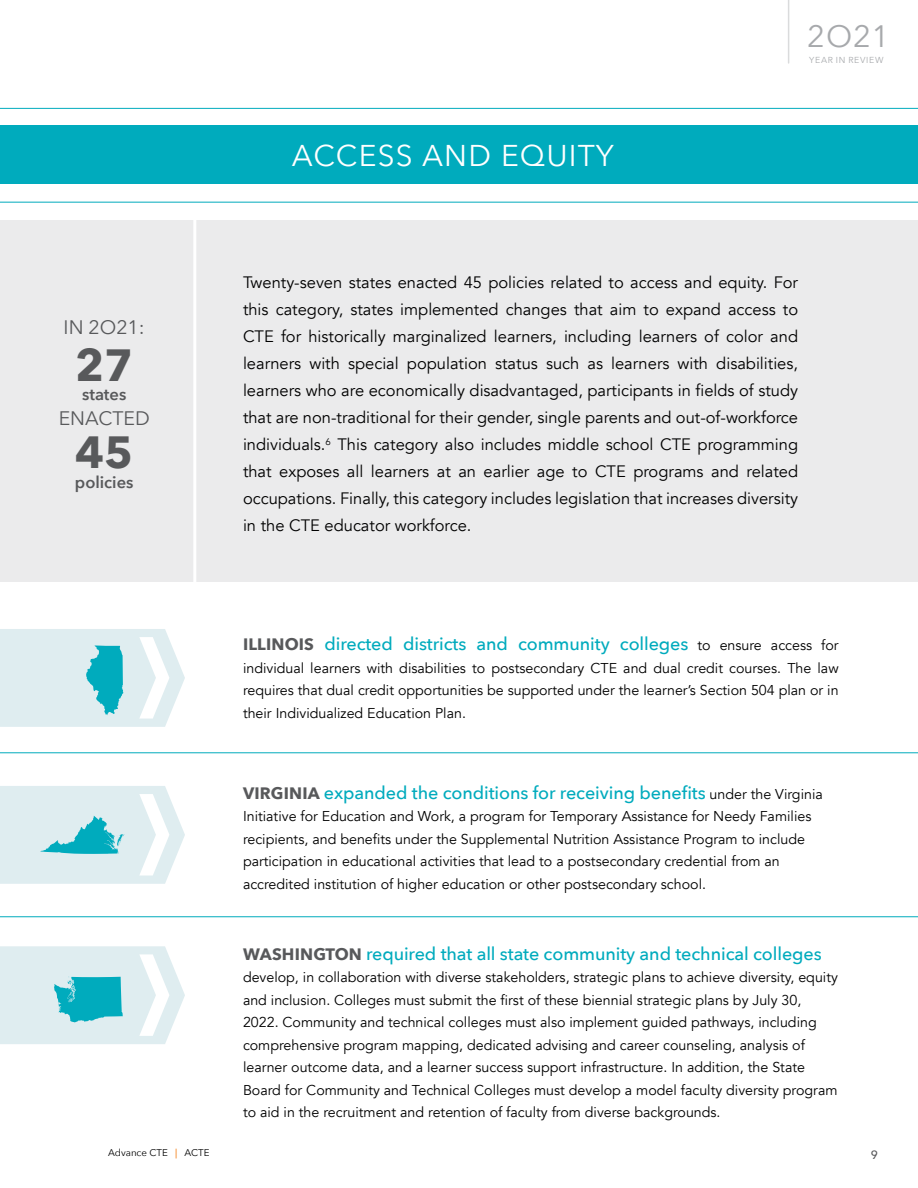
<style>
.page{position:relative;width:918px;height:1188px;background:#fff}
.page>*{position:absolute;margin:0;border:0;box-sizing:border-box;transform-origin:0 0}
.Main_Body{font:700 45px "Avenir Next";color:#58595b}
.t1{font:30.9px "Avenir Next";color:#a7a9ac}
.Sub_head{font:30px "Avenir Next";letter-spacing:.04em;color:#fff}
.Main_Body-2{font:19.5px "Avenir Next";color:#58595b}
.State_Body{font:500 18px "Avenir Next";letter-spacing:-.005em;color:#00abbd}
.Large_Body{font:500 18px "Avenir Next";letter-spacing:-.005em;color:#00abbd}
.Large_Body-2{font:16.5px/27px "Avenir";color:#000;text-align:justify}
.Main_Body-3{font:600 16.5px "Avenir Next";color:#58595b}
.State_Body-2{font:14.25px/22.5px "Avenir";color:#000}
.Large_Body-3{font:14.25px/22.5px "Avenir";color:#000;text-align:justify}
.t2{font:500 12px "Avenir Next";color:#58595b}
.t3{font:9.75px "Avenir Next";color:#000}
.t4{font:8.7px "Avenir Next";letter-spacing:.075em;color:#a7a9ac}
.s1{font-weight:500;color:#f58421}
.s2{font-weight:700;font-size:16.5px;color:#58595b}
.s3{font-family:"Avenir";font-weight:400;font-size:14.25px;color:#000}
</style>
<div class="page">
<hr style="left:788px;top:0;width:1px;height:63px;background:#dadbdc">
<div style="left:0;top:221px;width:918px;height:361px;background:#ebebec"></div>
<div style="left:0;top:126px;width:918px;height:58px;background:#00abbd"></div>
<hr style="left:0;top:202px;width:918px;height:1px;background:#00abbd">
<hr style="left:0;top:108px;width:918px;height:1px;background:#00abbd">
<hr style="left:0;top:753px;width:918px;height:1px;background:#00abbd">
<hr style="left:0;top:917px;width:918px;height:1px;background:#00abbd">
<hr style="left:193px;top:216px;width:3px;height:378px;background:#fff">
<svg style="left:0;top:786px;width:185px;height:98px;background:#d1eaed"></svg>
<svg style="left:0;top:946px;width:185px;height:98px;background:#c5e6ea"></svg>
<svg style="left:0;top:629px;width:185px;height:98px;background:#cce8ec"></svg>
<p class="Sub_head" style="left:292px;top:131px;width:324px">ACCESS AND EQUITY</p>
<h2 class="t1" style="left:807px;top:11px;width:84px">2O21</h2>
<p class="t4" style="left:809px;top:53px;width:76px">YEAR IN REVIEW</p>
<p class="Main_Body-2" style="left:64px;top:311px;width:83px">IN 2O21:</p>
<p class="Main_Body" style="left:75px;top:326px;width:60px">27</p>
<p class="Main_Body-3" style="left:82px;top:380px;width:46px">states</p>
<p class="Main_Body-2" style="left:59px;top:402px;width:93px">ENACTED</p>
<p class="Main_Body" style="left:75px;top:414px;width:60px">45</p>
<p class="Main_Body-3" style="left:75px;top:468px;width:60px">policies</p>
<p class="Large_Body-2" style="left:243px;top:269px;width:557px">Twenty-seven states enacted 45 policies related to access and equity. For this category, states implemented changes that aim to expand access to CTE for historically marginalized learners, including learners of color and learners with special population status such as learners with disabilities, learners who are economically disadvantaged, participants in fields of study that are non-traditional for their gender, single parents and out-of-workforce individuals.<sup>6</sup> This category also includes middle school CTE programming that exposes all learners at an earlier age to CTE programs and related occupations. Finally, this category includes legislation that increases diversity in the CTE educator workforce.</p>
<p class="t3" style="left:108px;top:1145px;width:103px">Advance CTE <span class="s1">|</span> ACTE</p>
<p class="Large_Body" style="left:243px;top:629px;width:597px"><span class="s2">ILLINOIS</span> directed districts and community colleges <span class="s3">to ensure access for</span></p>
<p class="Large_Body-3" style="left:243px;top:657px;width:597px">individual learners with disabilities to postsecondary CTE and dual credit courses. The law requires that dual credit opportunities be supported under the learner’s Section 504 plan or in their Individualized Education Plan.</p>
<p class="State_Body" style="left:243px;top:777px;width:581px"><span class="s2">VIRGINIA</span> expanded the conditions for receiving benefits <span class="s3">under the Virginia</span></p>
<p class="State_Body-2" style="left:243px;top:805px;width:570px">Initiative for Education and Work, a program for Temporary Assistance for Needy Families recipients, and benefits under the Supplemental Nutrition Assistance Program to include participation in educational activities that lead to a postsecondary credential from an accredited institution of higher education or other postsecondary school.</p>
<p class="State_Body" style="left:243px;top:938px;width:580px"><span class="s2">WASHINGTON</span> required that all state community and technical colleges</p>
<p class="State_Body-2" style="left:243px;top:966px;width:596px">develop, in collaboration with diverse stakeholders, strategic plans to achieve diversity, equity and inclusion. Colleges must submit the first of these biennial strategic plans by July 30, 2022. Community and technical colleges must also implement guided pathways, including comprehensive program mapping, dedicated advising and career counseling, analysis of learner outcome data, and a learner success support infrastructure. In addition, the State Board for Community and Technical Colleges must develop a model faculty diversity program to aid in the recruitment and retention of faculty from diverse backgrounds.</p>
<p class="t2" style="left:871px;top:1144px;width:9px">9</p>
</div>
